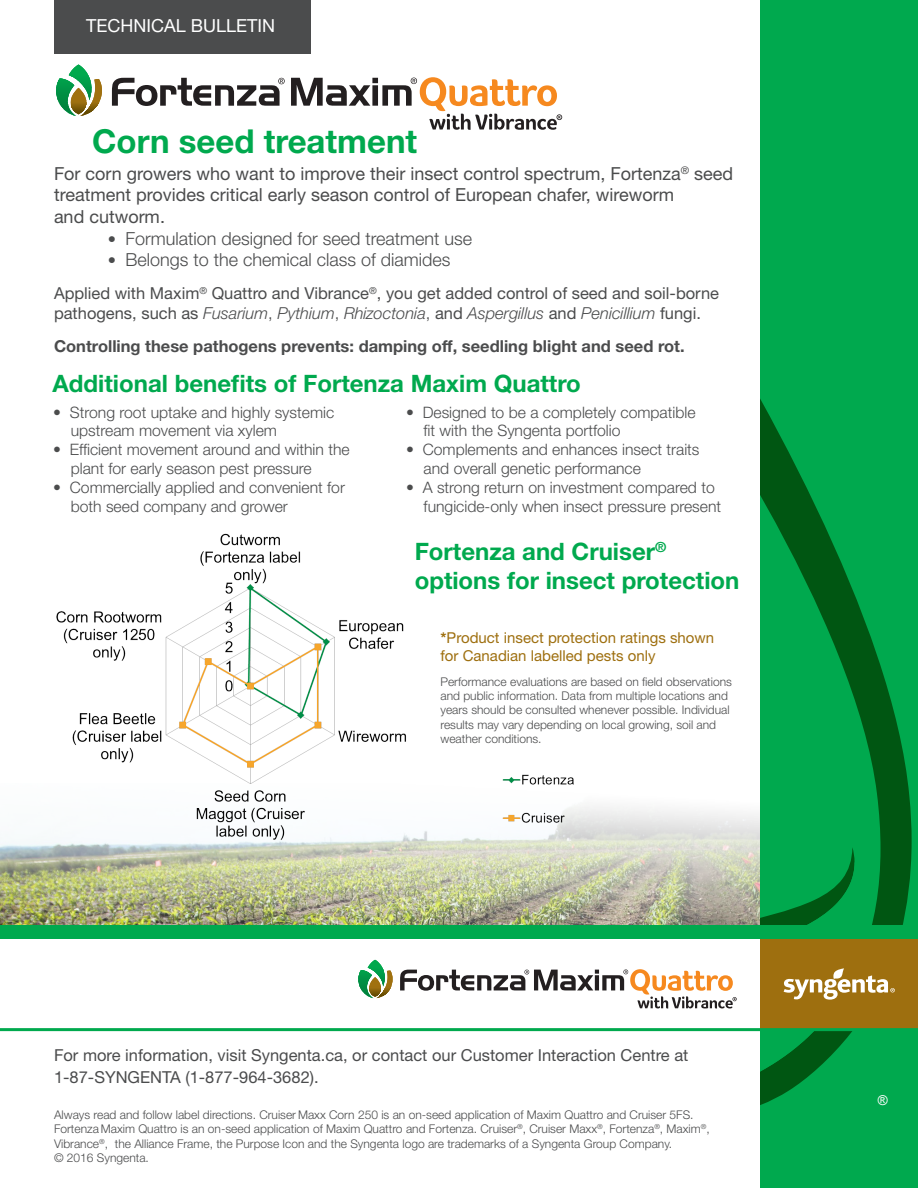
<style>
.page{position:relative;width:918px;height:1188px;background:#fff}
.page>*{position:absolute;margin:0;border:0;box-sizing:border-box;transform-origin:0 0}
.t1{font:700 33px "Helvetica Neue LT Std";color:#00a94e}
.t2{font:700 24px/28.8px "Helvetica Neue LT Std";color:#00a94e}
.t3{font:18px/21.6px "Helvetica Neue LT Std";color:#4b4c4d}
.t4{font:300 18px "Helvetica Neue LT Std";color:#4b4c4d}
.t5{font:18px "Helvetica Neue LT Std";color:#fff}
.t6{font:16.5px/21.6px "Helvetica Neue LT Std";color:#4b4c4d}
.t7{font:700 16.5px "Helvetica Neue LT Std";color:#4b4c4d}
.t8{font:300 15.75px/18.9px "Helvetica Neue LT Std";color:#4b4c4d}
.t9{font:15px/18px "Helvetica Neue LT Std";color:#9e6f0f}
.t10{font:13.5px "Arial";color:#fff}
.t11{font:300 12px/14.4px "Helvetica Neue LT Std";color:#4b4c4d}
.s1{font-weight:400;font-size:16.5px}
.s2{font-weight:300;font-style:italic}
.s3{font-weight:300}
.s4{font-weight:700}
</style>
<div class="page">
<img style="left:0;top:806px;width:760px;height:133px">
<div style="left:760px;top:0;width:158px;height:1188px;background:#00a94e"></div>
<svg style="left:760px;top:399px;width:152px;height:526px"></svg>
<div style="left:760px;top:925px;width:158px;height:105px;background:#9e6f0f"></div>
<div style="left:0;top:925px;width:918px;height:13px;background:#00a94e"></div>
<svg style="left:760px;top:862px;width:135px;height:243px"></svg>
<hr style="left:0;top:1028px;width:918px;height:3px;background:#00a94e">
<svg style="left:358px;top:960px;width:35px;height:38px"></svg>
<svg style="left:400px;top:969px;width:337px;height:40px"></svg>
<div style="left:54px;top:0;width:256px;height:54px;background:#4b4c4d"></div>
<img style="left:26px;top:533px;width:563px;height:309px">
<svg style="left:56px;top:64px;width:46px;height:52px"></svg>
<svg style="left:112px;top:78px;width:173px;height:28px"></svg>
<svg style="left:291px;top:77px;width:271px;height:53px"></svg>
<p class="t5" style="left:86px;top:15px;width:190px">TECHNICAL BULLETIN</p>
<p class="t1" style="left:92px;top:120px;width:327px">Corn seed treatment</p>
<p class="t3" style="left:54px;top:162px;width:681px">For corn growers who want to improve their insect control spectrum, Fortenza<sup>®</sup> seed treatment provides critical early season control of European chafer, wireworm<br>and cutworm.</p>
<p class="t4" style="left:108px;top:227px;width:366px"><span class="s1">•</span> Formulation designed for seed treatment use</p>
<p class="t4" style="left:108px;top:249px;width:344px"><span class="s1">•</span> Belongs to the chemical class of diamides</p>
<p class="t6" style="left:54px;top:283px;width:667px;line-height:19.8px">Applied with Maxim<sup>®</sup> Quattro and Vibrance<sup>®</sup>, you get added control of seed and soil-borne pathogens, such as <span class="s2">Fusarium</span><span class="s3">,</span> <span class="s2">Pythium</span><span class="s3">,</span> <span class="s2">Rhizoctonia</span><span class="s3">,</span> and <span class="s2">Aspergillus</span> and <span class="s2">Penicillium</span> fungi.</p>
<p class="t7" style="left:54px;top:336px;width:632px">Controlling these pathogens prevents: damping off, seedling blight and seed rot.</p>
<p class="t2" style="left:53px;top:369px;width:530px">Additional benefits of Fortenza Maxim Quattro</p>
<p class="t8" style="left:71px;top:402px;width:265px;text-indent:-18px">• Strong root uptake and highly systemic upstream movement via xylem</p>
<p class="t8" style="left:71px;top:440px;width:280px;text-indent:-18px">• Efficient movement around and within the plant for early season pest pressure</p>
<p class="t8" style="left:71px;top:478px;width:276px;text-indent:-18px">• Commercially applied and convenient for both seed company and grower</p>
<p class="t8" style="left:424px;top:402px;width:273px;text-indent:-18px">• Designed to be a completely compatible fit with the Syngenta portfolio</p>
<p class="t8" style="left:424px;top:440px;width:277px;text-indent:-18px">• Complements and enhances insect traits and overall genetic performance</p>
<p class="t8" style="left:424px;top:478px;width:299px;text-indent:-18px">• A strong return on investment compared to fungicide-only when insect pressure present</p>
<p class="t2" style="left:415px;top:536px;width:326px">Fortenza and Cruiser<sup>® </sup>options for insect protection</p>
<p class="t9" style="left:441px;top:629px;width:275px"><span class="s4">*</span>Product insect protection ratings shown for Canadian labelled pests only</p>
<p class="t11" style="left:441px;top:674px;width:293px">Performance evaluations are based on field observations and public information. Data from multiple locations and years should be consulted whenever possible. Individual results may vary depending on local growing, soil and weather conditions.</p>
<p class="t6" style="left:54px;top:1044px;width:636px">For more information, visit Syngenta.ca, or contact our Customer Interaction Centre at<br>1-87-SYNGENTA (1-877-964-3682).</p>
<p class="t11" style="left:54px;top:1107px;width:657px">Always read and follow label directions. Cruiser Maxx Corn 250 is an on-seed application of Maxim Quattro and Cruiser 5FS.<br>Fortenza Maxim Quattro is an on-seed application of Maxim Quattro and Fortenza. Cruiser<sup>®</sup>, Cruiser Maxx<sup>®</sup>, Fortenza<sup>®</sup>, Maxim<sup>®</sup>, Vibrance<sup>®</sup>, the Alliance Frame, the Purpose Icon and the Syngenta logo are trademarks of a Syngenta Group Company.<br>© 2016 Syngenta.</p>
<p class="t10" style="left:878px;top:1092px;width:11px">®</p>
</div>
